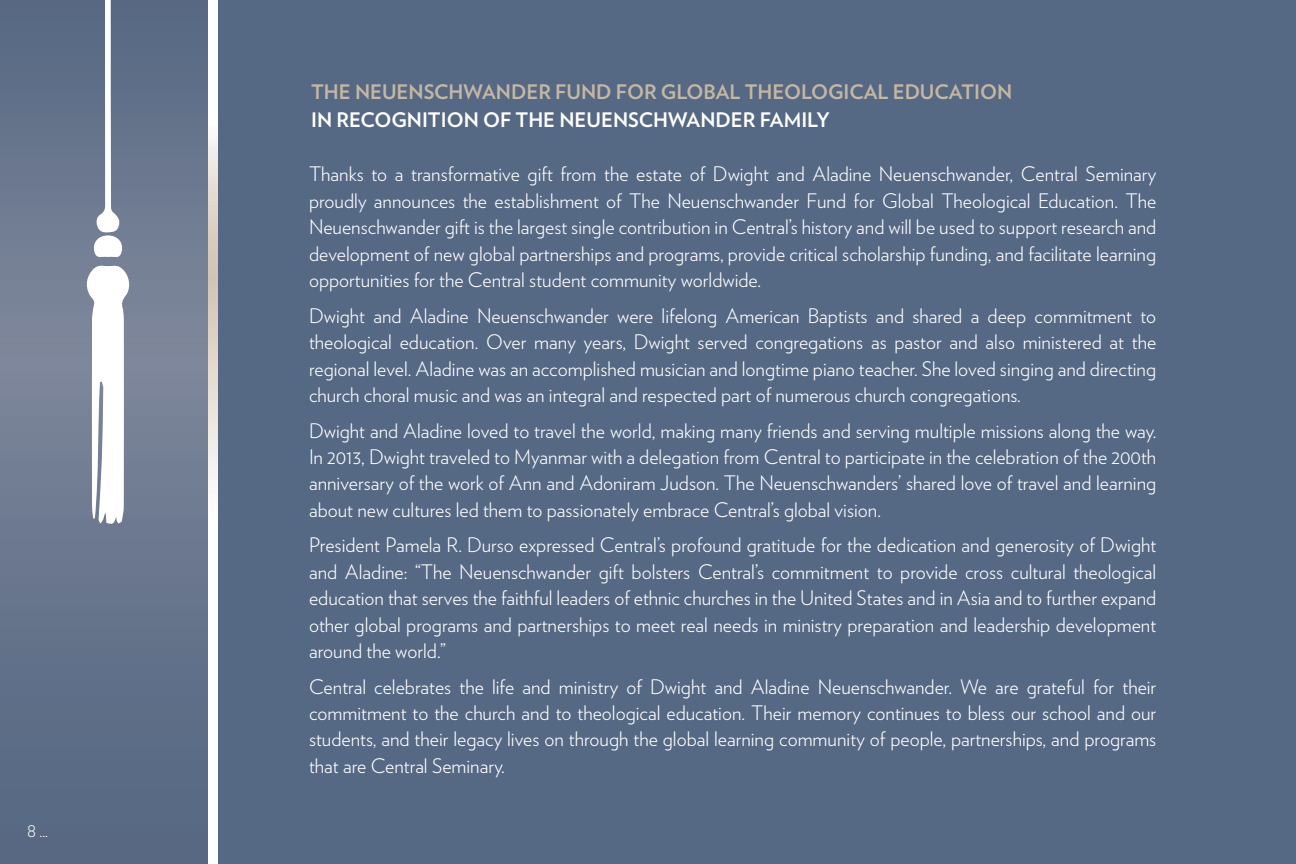
<style>
.page{position:relative;width:1296px;height:864px;background:#fff}
.page>*{position:absolute;margin:0;border:0;box-sizing:border-box;transform-origin:0 0}
.t1{font:300 20px/26.4px "Verlag";color:#fff;text-align:justify}
.t2{font:700 20px "Verlag";color:#c5b7a3}
.t3{font:700 20px "Verlag";color:#fff}
.t4{font:300 16px "Verlag";color:#fff}
</style>
<div class="page">
<div style="left:217px;top:0;width:1079px;height:864px;background:#556884"></div>
<svg style="left:0;top:0;width:209px;height:864px;background:#68768d"></svg>
<svg style="left:85px;top:265px;width:46px;height:260px"></svg>
<svg style="left:92px;top:0;width:32px;height:258px"></svg>
<svg style="left:209px;top:138px;width:8px;height:346px;background:#e4dad1"></svg>
<p class="t4" style="left:27px;top:820px;width:23px">8 ...</p>
<p class="t2" style="left:311px;top:76px;width:703px">THE NEUENSCHWANDER FUND FOR GLOBAL THEOLOGICAL EDUCATION</p>
<p class="t3" style="left:311px;top:104px;width:520px">IN RECOGNITION OF THE NEUENSCHWANDER FAMILY</p>
<p class="t1" style="left:309px;top:160px;width:849px">Thanks to a transformative gift from the estate of Dwight and Aladine Neuenschwander, Central Seminary proudly announces the establishment of The Neuenschwander Fund for Global Theological Education. The Neuenschwander gift is the largest single contribution in Central’s history and will be used to support research and development of new global partnerships and programs, provide critical scholarship funding, and facilitate learning opportunities for the Central student community worldwide.</p>
<p class="t1" style="left:309px;top:301px;width:849px">Dwight and Aladine Neuenschwander were lifelong American Baptists and shared a deep commitment to theological education. Over many years, Dwight served congregations as pastor and also ministered at the regional level. Aladine was an accomplished musician and longtime piano teacher. She loved singing and directing church choral music and was an integral and respected part of numerous church congregations.</p>
<p class="t1" style="left:309px;top:416px;width:849px">Dwight and Aladine loved to travel the world, making many friends and serving multiple missions along the way.<br>In 2013, Dwight traveled to Myanmar with a delegation from Central to participate in the celebration of the 200th anniversary of the work of Ann and Adoniram Judson. The Neuenschwanders’ shared love of travel and learning about new cultures led them to passionately embrace Central’s global vision.</p>
<p class="t1" style="left:309px;top:531px;width:849px">President Pamela R. Durso expressed Central’s profound gratitude for the dedication and generosity of Dwight and Aladine: “The Neuenschwander gift bolsters Central’s commitment to provide cross cultural theological education that serves the faithful leaders of ethnic churches in the United States and in Asia and to further expand other global programs and partnerships to meet real needs in ministry preparation and leadership development around the world.”</p>
<p class="t1" style="left:309px;top:672px;width:849px">Central celebrates the life and ministry of Dwight and Aladine Neuenschwander. We are grateful for their commitment to the church and to theological education. Their memory continues to bless our school and our students, and their legacy lives on through the global learning community of people, partnerships, and programs that are Central Seminary.</p>
</div>
